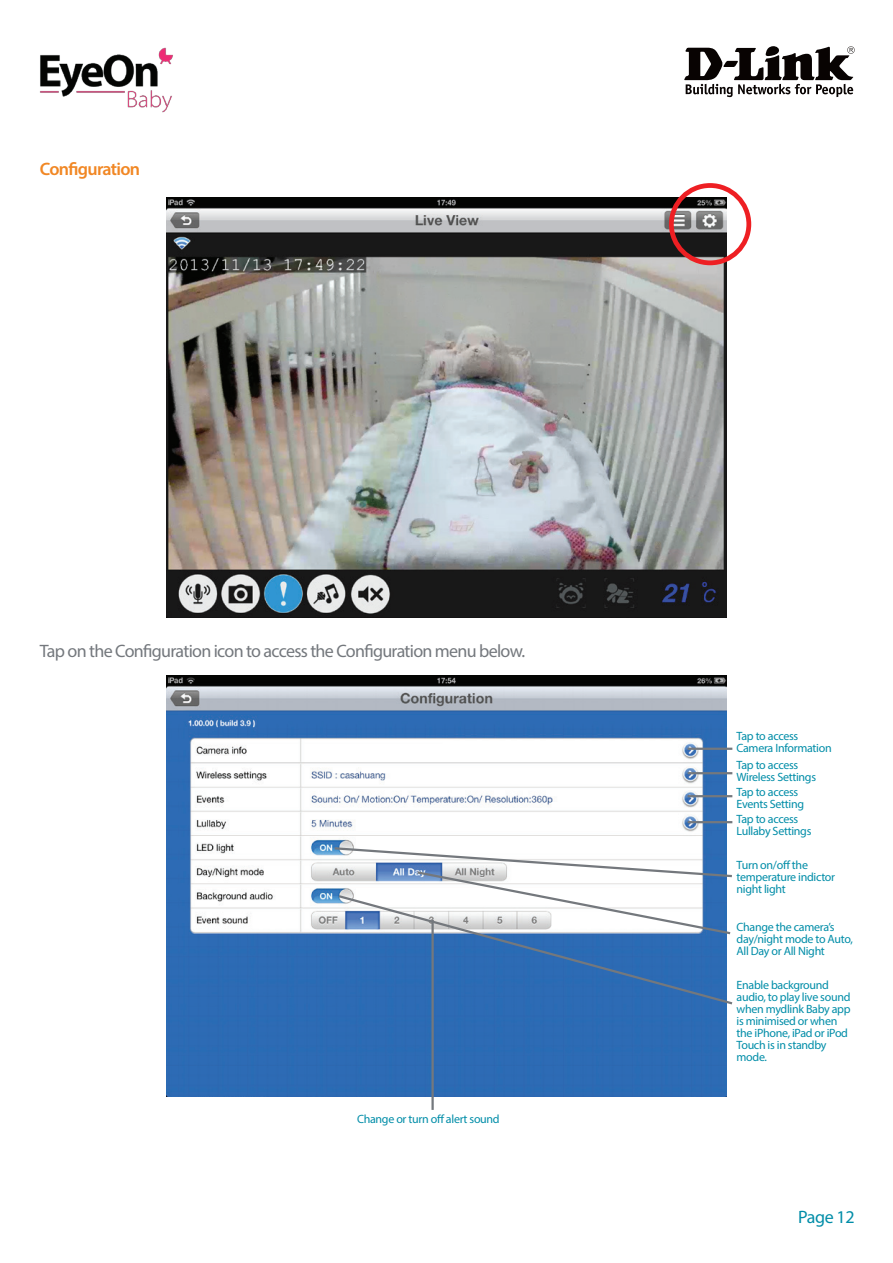
<style>
.page{position:relative;width:893px;height:1263px;background:#fff}
.page>*{position:absolute;margin:0;border:0;box-sizing:border-box;transform-origin:0 0}
.t1{font:18px "Myriad Pro";letter-spacing:-.04em;color:#74787d}
.t2{font:600 18px "Myriad Pro";letter-spacing:-.04em;color:#f18724}
.t3{font:18px "Myriad Pro";letter-spacing:-.025em;color:#008da8}
.t4{font:12px/12px "Myriad Pro";letter-spacing:-.025em;color:#008da8}
</style>
<div class="page">
<svg style="left:684px;top:46px;width:171px;height:51px"></svg>
<img style="left:40px;top:47px;width:133px;height:66px">
<img style="left:166px;top:675px;width:561px;height:421px">
<hr style="left:688px;top:748px;width:44px;height:2px;background:#74787d">
<hr style="left:688px;top:772px;width:44px;height:2px;background:#74787d">
<hr style="left:688px;top:795px;width:44px;height:2px;background:#74787d">
<hr style="left:688px;top:821px;width:44px;height:2px;background:#74787d">
<svg style="left:332px;top:846px;width:401px;height:160px"></svg>
<hr style="left:431px;top:920px;width:3px;height:190px;background:#74787d">
<img style="left:166px;top:197px;width:561px;height:421px">
<div style="left:669px;top:183px;width:82px;height:82px;border:5px solid #ee1f23;border-radius:50%"></div>
<h1 class="t2" style="left:40px;top:158px;width:102px">Configuration</h1>
<h1 class="t1" style="left:40px;top:640px;width:487px">Tap on the Configuration icon to access the Configuration menu below.</h1>
<p class="t4" style="left:357px;top:1112px;width:144px">Change or turn off alert sound</p>
<p class="t4" style="left:736px;top:730px;width:97px">Tap to access<br>Camera Information</p>
<p class="t4" style="left:736px;top:758px;width:81px">Tap to access<br>Wireless Settings</p>
<p class="t4" style="left:736px;top:786px;width:69px">Tap to access<br>Events Setting</p>
<p class="t4" style="left:736px;top:813px;width:76px">Tap to access<br>Lullaby Settings</p>
<p class="t4" style="left:736px;top:859px;width:100px">Turn on/off the temperature indictor night light</p>
<p class="t4" style="left:736px;top:921px;width:118px">Change the camera’s day/night mode to Auto,<br>All Day or All Night</p>
<p class="t4" style="left:736px;top:979px;width:115px">Enable background audio, to play live sound when mydlink Baby app is minimised or when the iPhone, iPad or iPod<br>Touch is in standby mode.</p>
<h1 class="t3" style="left:798px;top:1206px;width:58px">Page 12</h1>
</div>
